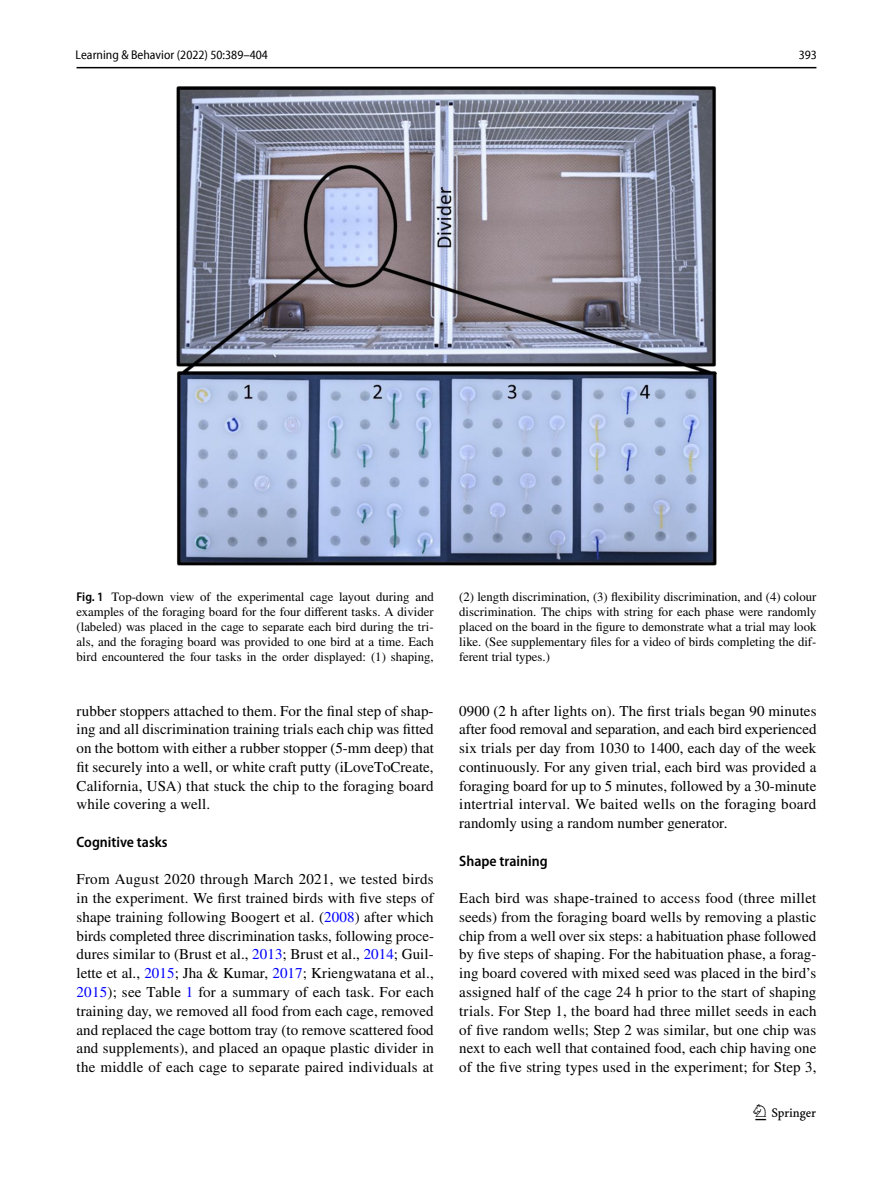
<style>
.page{position:relative;width:893px;height:1187px;background:#fff}
.page>*{position:absolute;margin:0;border:0;box-sizing:border-box;transform-origin:0 0}
.t1{font:22.5px "Springnew Regular 3";color:#000}
.t2{font:15px/18.8px "STIX";letter-spacing:.01em;color:#000;text-align:justify}
.t3{font:600 semi-condensed 15px "Myriad Pro";color:#000}
.t4{font:12.75px/15px "STIX";color:#000;text-align:justify}
.t5{font:semi-condensed 12.75px "Myriad Pro Unic";color:#000}
.s1{font-family:"Myriad Pro";font-weight:600;font-stretch:semi-condensed}
.s2{color:#00f}
</style>
<div class="page">
<hr style="left:77px;top:67px;width:739px;height:1px;background:#000">
<img style="left:176px;top:87px;width:540px;height:478px">
<p class="t5" style="left:76px;top:50px;width:194px">Learning &amp; Behavior (2022) 50:389–404</p>
<p class="t5" style="left:799px;top:50px;width:20px">393</p>
<p class="t4" style="left:77px;top:589px;width:359px"><span class="s1">Fig. 1</span> Top-down view of the experimental cage layout during and examples of the foraging board for the four different tasks. A divider (labeled) was placed in the cage to separate each bird during the tri&shy;als, and the foraging board was provided to one bird at a time. Each bird encountered the four tasks in the order displayed: (1) shaping,</p>
<p class="t4" style="left:459px;top:589px;width:359px">(2) length discrimination, (3) flexibility discrimination, and (4) colour discrimination. The chips with string for each phase were randomly placed on the board in the figure to demonstrate what a trial may look like. (See supplementary files for a video of birds completing the dif&shy;ferent trial types.)</p>
<p class="t2" style="left:77px;top:702px;width:359px">rubber stoppers attached to them. For the final step of shap&shy;ing and all discrimination training trials each chip was fitted on the bottom with either a rubber stopper (5-mm deep) that fit securely into a well, or white craft putty (iLoveToCreate, California, USA) that stuck the chip to the foraging board while covering a well.</p>
<p class="t3" style="left:77px;top:833px;width:93px">Cognitive tasks</p>
<p class="t2" style="left:77px;top:871px;width:359px">From August 2020 through March 2021, we tested birds in the experiment. We first trained birds with five steps of shape training following Boogert et al. (<span class="s2">2008</span>) after which birds completed three discrimination tasks, following proce&shy;dures similar to (Brust et al., <span class="s2">2013</span>; Brust et al., <span class="s2">2014</span>; Guil&shy;lette et al., <span class="s2">2015</span>; Jha &amp; Kumar, <span class="s2">2017</span>; Kriengwatana et al., <span class="s2">2015</span>); see Table <span class="s2">1</span> for a summary of each task. For each training day, we removed all food from each cage, removed and replaced the cage bottom tray (to remove scattered food and supplements), and placed an opaque plastic divider in the middle of each cage to separate paired individuals at</p>
<p class="t2" style="left:459px;top:702px;width:359px">0900 (2 h after lights on). The first trials began 90 minutes after food removal and separation, and each bird experienced six trials per day from 1030 to 1400, each day of the week continuously. For any given trial, each bird was provided a foraging board for up to 5 minutes, followed by a 30-minute intertrial interval. We baited wells on the foraging board randomly using a random number generator.</p>
<p class="t3" style="left:459px;top:852px;width:90px">Shape training</p>
<p class="t2" style="left:459px;top:889px;width:359px">Each bird was shape-trained to access food (three millet seeds) from the foraging board wells by removing a plastic chip from a well over six steps: a habituation phase followed by five steps of shaping. For the habituation phase, a forag&shy;ing board covered with mixed seed was placed in the bird’s assigned half of the cage 24 h prior to the start of shaping trials. For Step 1, the board had three millet seeds in each of five random wells; Step 2 was similar, but one chip was next to each well that contained food, each chip having one of the five string types used in the experiment; for Step 3,</p>
<h1 class="t1" style="left:755px;top:1104px;width:62px">1 3</h1>
</div>
